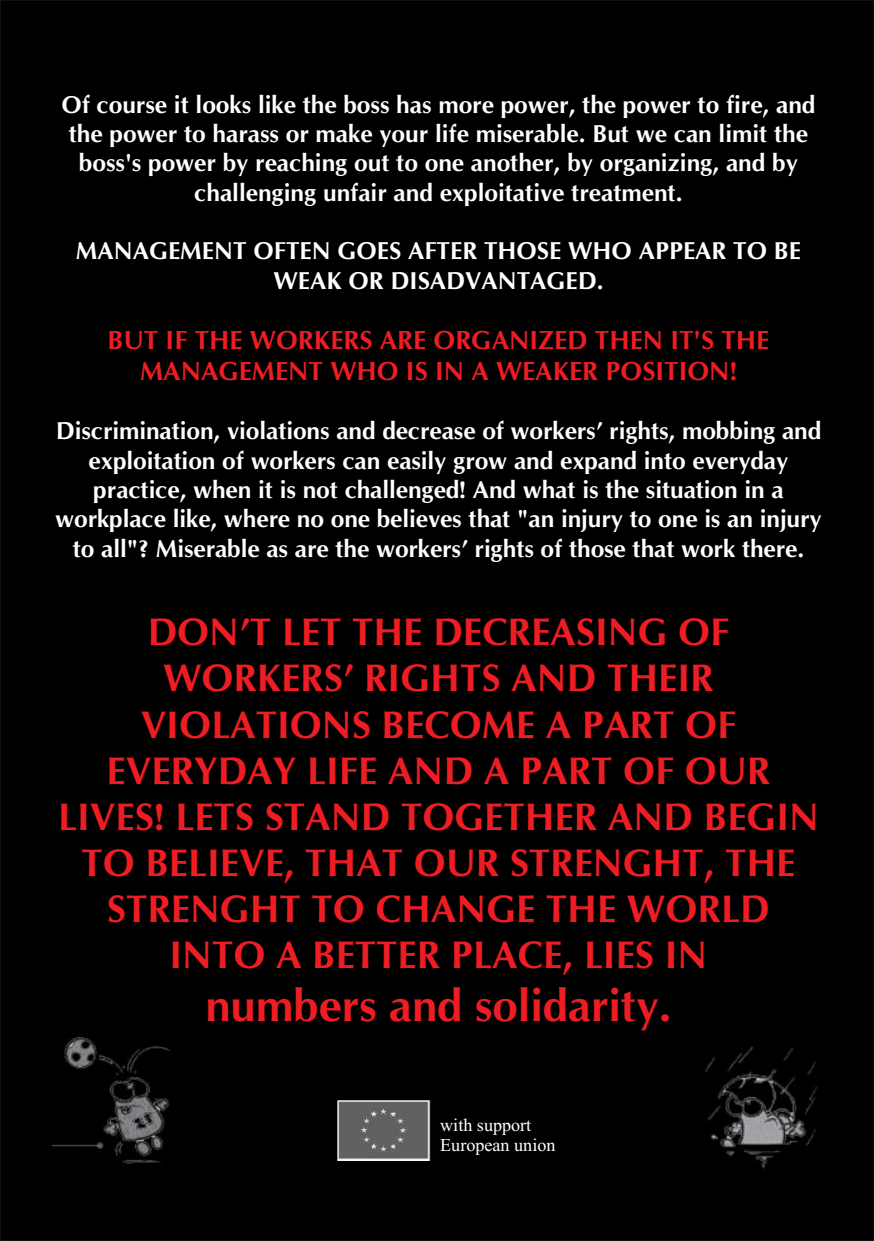
<style>
.page{position:relative;width:874px;height:1241px;background:#fff}
.page>*{position:absolute;margin:0;border:0;box-sizing:border-box;transform-origin:0 0}
.t1{font:700 45.5px "CG Omega";color:#ee1d23}
.t2{font:700 38.5px/46px "CG Omega";color:#ee1d23;text-align:center}
.t3{font:700 26.25px/31.3px "CG Omega";color:#ee1d23;text-align:center}
.t4{font:700 24.5px/29.2px "CG Omega";color:#fff;text-align:center}
.t5{font:18.03px/20.1px "Times New Roman";color:#fff}
</style>
<div class="page">
<div style="left:0;top:0;width:873px;height:1240px;background:#000"></div>
<img style="left:52px;top:1036px;width:131px;height:127px">
<img style="left:704px;top:1032px;width:117px;height:143px">
<img style="left:338px;top:1100px;width:92px;height:59px">
<p class="t4" style="left:61px;top:92px;width:755px">Of course it looks like the boss has more power, the power to fire, and the power to harass or make your life miserable. But we can limit the boss's power by reaching out to one another, by organizing, and by challenging unfair and exploitative treatment.</p>
<p class="t4" style="left:76px;top:238px;width:726px">MANAGEMENT OFTEN GOES AFTER THOSE WHO APPEAR TO BE<br>WEAK OR DISADVANTAGED.</p>
<p class="t3" style="left:107px;top:326px;width:663px">BUT IF THE WORKERS ARE ORGANIZED THEN IT'S THE<br>MANAGEMENT WHO IS IN A WEAKER POSITION!</p>
<p class="t4" style="left:55px;top:418px;width:767px">Discrimination, violations and decrease of workers’ rights, mobbing and exploitation of workers can easily grow and expand into everyday practice, when it is not challenged! And what is the situation in a workplace like, where no one believes that "an injury to one is an injury to all"? Miserable as are the workers’ rights of those that work there.</p>
<p class="t2" style="left:58px;top:612px;width:762px">DON’T LET THE DECREASING OF<br>WORKERS’ RIGHTS AND THEIR<br>VIOLATIONS BECOME A PART OF<br>EVERYDAY LIFE AND A PART OF OUR<br>LIVES! LETS STAND TOGETHER AND BEGIN<br>TO BELIEVE, THAT OUR STRENGHT, THE<br>STRENGHT TO CHANGE THE WORLD<br>INTO A BETTER PLACE, LIES IN</p>
<h1 class="t1" style="left:205px;top:986px;width:467px">numbers and solidarity.</h1>
<p class="t5" style="left:440px;top:1116px;width:117px">with support<br>European union</p>
</div>
